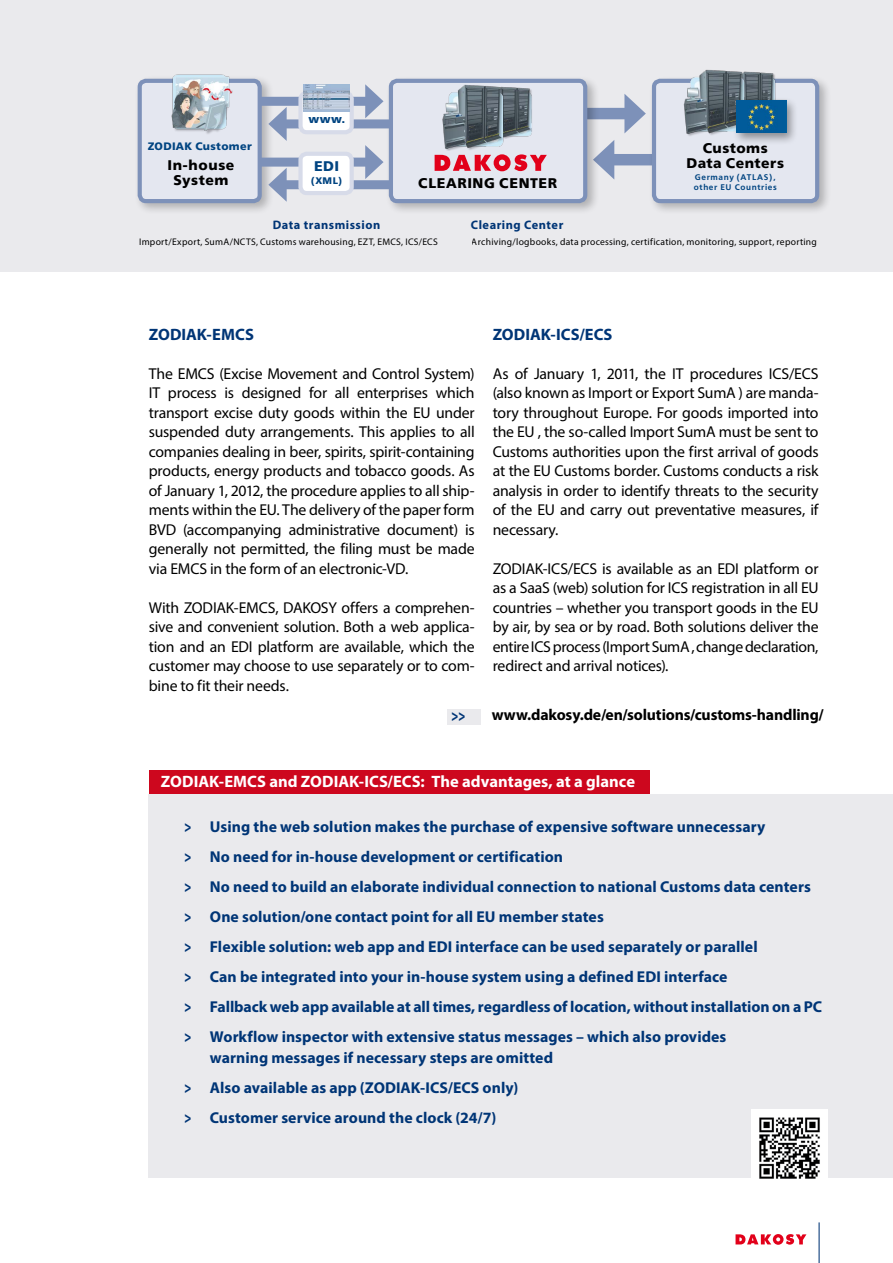
<style>
.page{position:relative;width:893px;height:1263px;background:#fff}
.page>*{position:absolute;margin:0;border:0;box-sizing:border-box;transform-origin:0 0}
.t1{font:700 16.5px "Myriad Pro";color:#fff}
.t2{font:700 16.5px "Myriad Pro";color:#003576}
.t3{font:900 16.5px "Myriad Pro";color:#003576;scale:.7 1}
.t4{font:15.75px/19.5px "Myriad Pro";letter-spacing:-.015em;color:#000;text-align:justify}
.t5{font:700 15.75px "Myriad Pro";letter-spacing:.005em;color:#003576}
.t6{font:700 15.75px "Myriad Pro";letter-spacing:-.01em;color:#000}
.t7{font:700 14.7px "Frutus T";letter-spacing:.035em;color:#000}
.t8{font:700 14.7px "Frutus T";color:#004481}
.t9{font:700 12.3px "Myriad Pro";letter-spacing:.04em;color:#003576}
.t10{font:700 12px "Frutus T";color:#004481}
.t11{font:700 11.25px "Frutus T";letter-spacing:.03em;color:#004481}
.t12{font:700 10.05px "Frutus T";color:#004481}
.t13{font:9.6px "Myriad Pro";letter-spacing:.025em;color:#000}
.t14{font:500 8.55px "Frutus T";letter-spacing:.075em;color:#004481}
.s1{font-weight:900;font-size:16.5px}
</style>
<div class="page">
<hr style="left:819px;top:1222px;width:1px;height:41px;background:#003576">
<svg style="left:735px;top:1234px;width:71px;height:11px"></svg>
<div style="left:0;top:0;width:893px;height:271px;background:#eaeaed"></div>
<div style="left:149px;top:770px;width:500px;height:29px;background:#cd071e"></div>
<div style="left:149px;top:795px;width:744px;height:383px;background:#eaeaed"></div>
<div style="left:447px;top:709px;width:33px;height:15px;background:#eaeaed"></div>
<div style="left:606px;top:154px;width:47px;height:11px;background:#7d91b9"></div>
<svg style="left:600px;top:140px;width:14px;height:39px"></svg>
<div style="left:577px;top:108px;width:56px;height:11px;background:#7d91b9"></div>
<svg style="left:624px;top:94px;width:22px;height:39px"></svg>
<div style="left:134px;top:75px;width:140px;height:140px;background:#000;opacity:.25"></div>
<div style="left:140px;top:81px;width:120px;height:120px;background:#e4e7f0;border-radius:6px"></div>
<div style="left:138px;top:79px;width:124px;height:124px;border:4px solid #7d91b9;border-radius:6px"></div>
<div style="left:385px;top:75px;width:215px;height:141px;background:#000;opacity:.25"></div>
<div style="left:391px;top:81px;width:194px;height:120px;background:#e4e7f0;border-radius:6px"></div>
<div style="left:389px;top:79px;width:198px;height:124px;border:4px solid #7d91b9;border-radius:6px"></div>
<div style="left:648px;top:75px;width:183px;height:141px;background:#000;opacity:.25"></div>
<div style="left:654px;top:81px;width:163px;height:120px;background:#e4e7f0;border-radius:6px"></div>
<div style="left:652px;top:79px;width:167px;height:124px;border:4px solid #7d91b9;border-radius:6px"></div>
<img style="left:152px;top:74px;width:92px;height:60px">
<img style="left:516px;top:83px;width:32px;height:54px">
<img style="left:437px;top:81px;width:79px;height:69px">
<div style="left:279px;top:180px;width:112px;height:9px;background:#7d91b9"></div>
<svg style="left:268px;top:168px;width:19px;height:34px"></svg>
<div style="left:279px;top:119px;width:112px;height:9px;background:#7d91b9"></div>
<svg style="left:268px;top:107px;width:19px;height:34px"></svg>
<div style="left:260px;top:158px;width:112px;height:9px;background:#7d91b9"></div>
<svg style="left:365px;top:145px;width:18px;height:34px"></svg>
<div style="left:260px;top:97px;width:112px;height:9px;background:#7d91b9"></div>
<svg style="left:365px;top:84px;width:18px;height:34px"></svg>
<div style="left:300px;top:154px;width:52px;height:39px;background:#fff;border-radius:6px"></div>
<div style="left:298px;top:152px;width:56px;height:43px;border:4px solid #d7dbe9;border-radius:6px"></div>
<div style="left:300px;top:93px;width:52px;height:39px;background:#fff;border-radius:6px"></div>
<div style="left:298px;top:91px;width:56px;height:43px;border:4px solid #d7dbe9;border-radius:6px"></div>
<img style="left:303px;top:84px;width:46px;height:27px">
<img style="left:759px;top:72px;width:27px;height:24px">
<img style="left:680px;top:69px;width:79px;height:67px">
<div style="left:732px;top:96px;width:67px;height:50px;background:#000;opacity:.4"></div>
<img style="left:736px;top:100px;width:50px;height:33px">
<svg style="left:435px;top:154px;width:112px;height:17px"></svg>
<img style="left:751px;top:1109px;width:77px;height:70px">
<p class="t10" style="left:309px;top:112px;width:38px">www.</p>
<p class="t11" style="left:148px;top:139px;width:106px">ZODIAK Customer</p>
<p class="t7" style="left:703px;top:140px;width:67px">Customs</p>
<p class="t7" style="left:687px;top:154px;width:99px">Data Centers</p>
<p class="t14" style="left:695px;top:172px;width:82px">Germany (ATLAS),</p>
<p class="t14" style="left:694px;top:182px;width:85px">other EU Countries</p>
<p class="t7" style="left:168px;top:157px;width:68px">In-house</p>
<p class="t7" style="left:173px;top:171px;width:57px">System</p>
<p class="t7" style="left:418px;top:175px;width:140px">CLEARING CENTER</p>
<p class="t8" style="left:314px;top:158px;width:27px">EDI</p>
<p class="t12" style="left:311px;top:175px;width:32px">(XML)</p>
<p class="t9" style="left:273px;top:217px;width:109px">Data transmission</p>
<p class="t13" style="left:139px;top:236px;width:300px">Import/Export, SumA/NCTS, Customs warehousing, EZT, EMCS, ICS/ECS</p>
<p class="t9" style="left:471px;top:217px;width:94px">Clearing Center</p>
<p class="t13" style="left:472px;top:236px;width:346px">Archiving/logbooks, data processing, certification, monitoring, support, reporting</p>
<p class="t2" style="left:149px;top:323px;width:107px">ZODIAK-EMCS</p>
<p class="t4" style="left:149px;top:363px;width:327px">The EMCS (Excise Movement and Control System)<br>IT process is designed for all enterprises which transport excise duty goods within the EU under suspended duty arrangements. This applies to all companies dealing in beer, spirits, spirit-containing products, energy products and tobacco goods. As of January 1, 2012, the procedure applies to all ship&shy;ments within the EU. The delivery of the paper form BVD (accompanying administrative document) is generally not permitted, the filing must be made via EMCS in the form of an electronic-VD.</p>
<p class="t4" style="left:149px;top:597px;width:327px">With ZODIAK-EMCS, DAKOSY offers a comprehen&shy;sive and convenient solution. Both a web applica&shy;tion and an EDI platform are available, which the customer may choose to use separately or to com&shy;bine to fit their needs.</p>
<p class="t2" style="left:493px;top:323px;width:121px">ZODIAK-ICS/ECS</p>
<p class="t4" style="left:493px;top:363px;width:327px">As of January 1, 2011, the IT procedures ICS/ECS (also known as Import or Export SumA ) are manda&shy;tory throughout Europe. For goods imported into the EU , the so-called Import SumA must be sent to Customs authorities upon the first arrival of goods at the EU Customs border. Customs conducts a risk analysis in order to identify threats to the security of the EU and carry out preventative measures, if necessary.</p>
<p class="t4" style="left:493px;top:558px;width:327px">ZODIAK-ICS/ECS is available as an EDI platform or as a SaaS (web) solution for ICS registration in all EU countries – whether you transport goods in the EU by air, by sea or by road. Both solutions deliver the entire ICS process (Import SumA , change declaration, redirect and arrival notices).</p>
<p class="t3" style="left:451px;top:704px;width:21px">&gt;&gt;</p>
<p class="t6" style="left:492px;top:704px;width:334px">www.dakosy.de/en/solutions/customs-handling/</p>
<p class="t1" style="left:161px;top:771px;width:476px">ZODIAK-EMCS and ZODIAK-ICS/ECS: The advantages, at a glance</p>
<p class="t5" style="left:184px;top:816px;width:582px"><span class="s1">&gt;</span> Using the web solution makes the purchase of expensive software unnecessary</p>
<p class="t5" style="left:184px;top:846px;width:380px"><span class="s1">&gt;</span> No need for in-house development or certification</p>
<p class="t5" style="left:184px;top:876px;width:628px"><span class="s1">&gt;</span> No need to build an elaborate individual connection to national Customs data centers</p>
<p class="t5" style="left:184px;top:906px;width:421px"><span class="s1">&gt;</span> One solution/one contact point for all EU member states</p>
<p class="t5" style="left:184px;top:936px;width:575px"><span class="s1">&gt;</span> Flexible solution: web app and EDI interface can be used separately or parallel</p>
<p class="t5" style="left:184px;top:966px;width:545px"><span class="s1">&gt;</span> Can be integrated into your in-house system using a defined EDI interface</p>
<p class="t5" style="left:184px;top:996px;width:639px"><span class="s1">&gt;</span> Fallback web app available at all times, regardless of location, without installation on a PC</p>
<p class="t5" style="left:184px;top:1026px;width:543px"><span class="s1">&gt;</span> Workflow inspector with extensive status messages – which also provides</p>
<p class="t5" style="left:210px;top:1047px;width:345px">warning messages if necessary steps are omitted</p>
<p class="t5" style="left:184px;top:1077px;width:335px"><span class="s1">&gt;</span> Also available as app (ZODIAK-ICS/ECS only)</p>
<p class="t5" style="left:184px;top:1107px;width:313px"><span class="s1">&gt;</span> Customer service around the clock (24/7)</p>
</div>
